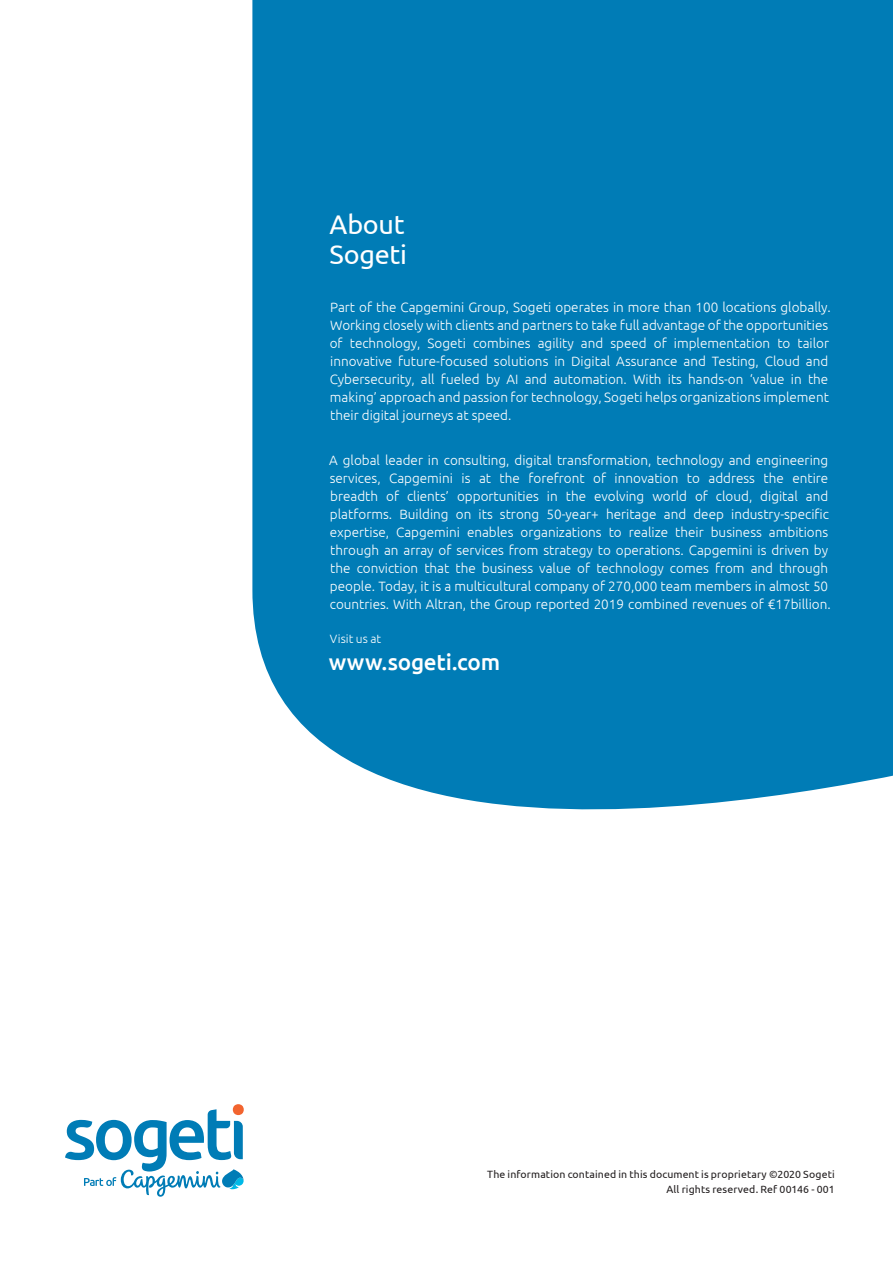
<style>
.page{position:relative;width:893px;height:1263px;background:#fff}
.page>*{position:absolute;margin:0;border:0;box-sizing:border-box;transform-origin:0 0}
.t1{font:27px/30px "Ubuntu";letter-spacing:-.01em;color:#fff}
.t2{font:500 22.5px "Ubuntu";letter-spacing:-.01em;color:#fff}
.t3{font:300 13.5px/18px "Ubuntu";color:#fff}
.t4{font:300 12px "Ubuntu";letter-spacing:.005em;color:#fff}
.copyright{font:10.5px/15px "Ubuntu";letter-spacing:.01em;color:#231f20;text-align:right}
</style>
<div class="page">
<div style="left:252px;top:0;width:641px;height:810px;background:#007cb6"></div>
<svg style="left:65px;top:1104px;width:179px;height:93px"></svg>
<h1 class="t1" style="left:330px;top:208px;width:79px">About<br>Sogeti</h1>
<p class="t3" style="left:330px;top:297px;width:503px">Part of the Capgemini Group, Sogeti operates in more than 100 locations globally.<br>Working closely with clients and partners to take full advantage of the opportunities of technology, Sogeti combines agility and speed of implementation to tailor innovative future-focused solutions in Digital Assurance and Testing, Cloud and Cybersecurity, all fueled by AI and automation. With its hands-on ‘value in the making’ approach and passion for technology, Sogeti helps organizations implement their digital journeys at speed.</p>
<p class="t3" style="left:329px;top:450px;width:503px">A global leader in consulting, digital transformation, technology and engineering services, Capgemini is at the forefront of innovation to address the entire breadth of clients’ opportunities in the evolving world of cloud, digital and platforms. Building on its strong 50-year+ heritage and deep industry-specific expertise, Capgemini enables organizations to realize their business ambitions through an array of services from strategy to operations. Capgemini is driven by the conviction that the business value of technology comes from and through people. Today, it is a multicultural company of 270,000 team members in almost 50 countries. With Altran, the Group reported 2019 combined revenues of €17billion.</p>
<p class="t4" style="left:330px;top:632px;width:53px">Visit us at</p>
<h2 class="t2" style="left:329px;top:648px;width:173px">www.sogeti.com</h2>
<p class="copyright" style="left:487px;top:1166px;width:349px">The information contained in this document is proprietary ©2020 Sogeti<br>All rights reserved. Ref 00146 - 001</p>
</div>
